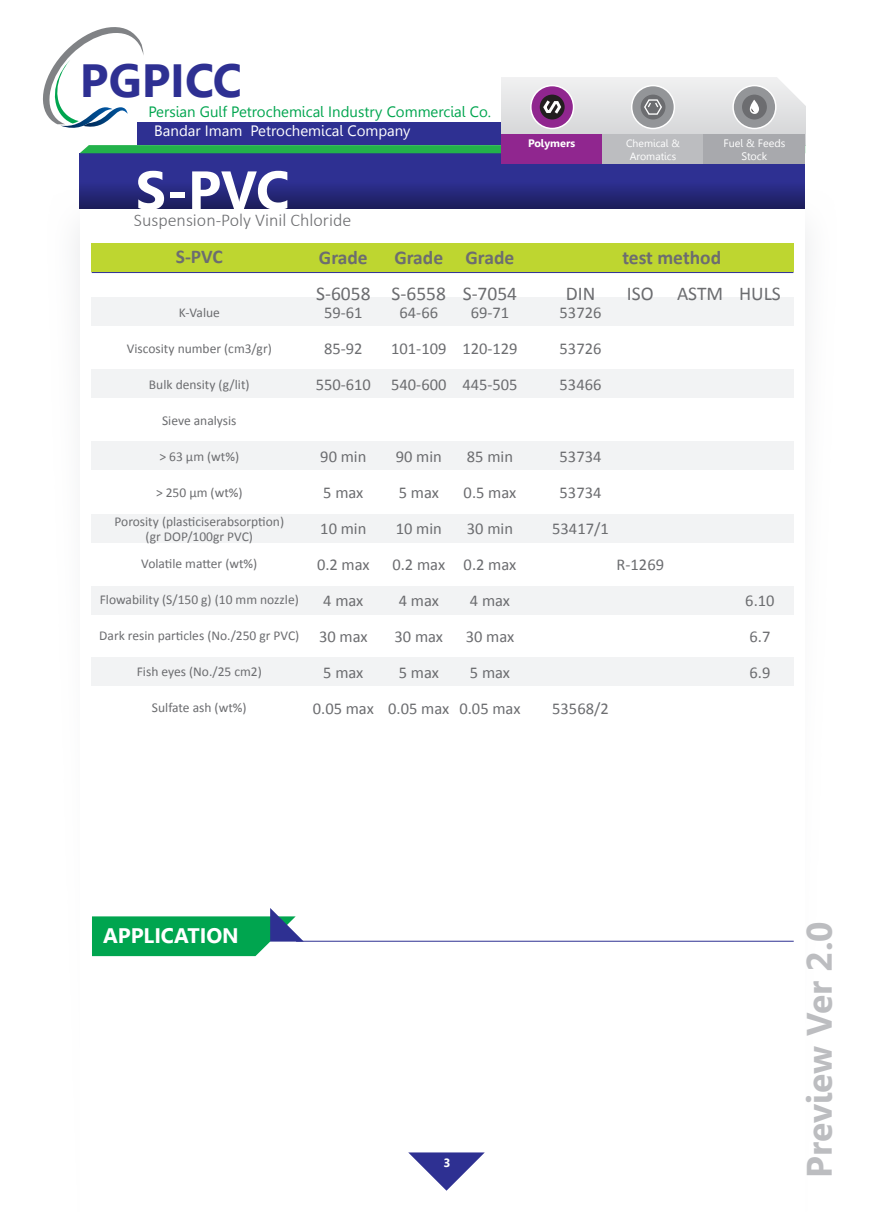
<style>
.page{position:relative;width:893px;height:1212px;background:#fff}
.page>*{position:absolute;margin:0;border:0;box-sizing:border-box;transform-origin:0 0}
.t1{font:700 54px "Gisha";color:#fff}
.t2{font:700 46.5px "Gisha";color:#2e3092}
.t3{font:700 35.25px "Gisha";color:#bcbdc0}
.t4{font:700 21px "Gisha";color:#fff}
.t5{font:19.5px "Calibri";color:#6c6d70}
.t6{font:700 19.5px "Calibri";color:#6c6d70}
.t7{font:300 18px "Calibri";color:#6c6d70}
.t8{font:16.5px "Calibri";color:#6c6d70}
.t9{font:15px "Gisha";color:#00a54f}
.t10{font:15px "Gisha";color:#fff}
.t11{font:13.5px "Calibri";color:#6c6d70}
.t12{font:700 12px "Gisha";color:#fff}
.t13{font:10.8px/13px "Gisha";color:#fff;text-align:center}
.t14{font:700 10.8px "Gisha";color:#fff}
.t15{font:10.5px/12.6px "Gisha";color:#fff;text-align:center}
</style>
<div class="page">
<svg style="left:80px;top:153px;width:725px;height:55px;background:#2a2c83"></svg>
<svg style="left:501px;top:77px;width:304px;height:57px;background:#e3e4e5"></svg>
<div style="left:138px;top:122px;width:363px;height:23px;background:#2e3092"></div>
<svg style="left:80px;top:145px;width:421px;height:8px;background:#28b34f"></svg>
<svg style="left:408px;top:1152px;width:77px;height:39px"></svg>
<svg style="left:774px;top:77px;width:32px;height:37px"></svg>
<svg style="left:43px;top:27px;width:101px;height:104px"></svg>
<div style="left:632px;top:86px;width:42px;height:42px;background:#939598;border-radius:50%"></div>
<div style="left:631px;top:85px;width:44px;height:44px;border:1px solid #fff;border-radius:50%"></div>
<div style="left:641px;top:95px;width:24px;height:24px;background:#6c6d70;border-radius:50%"></div>
<svg style="left:643px;top:98px;width:20px;height:17px"></svg>
<div style="left:733px;top:86px;width:43px;height:42px;background:#939598;border-radius:50%"></div>
<div style="left:732px;top:85px;width:44px;height:44px;border:1px solid #fff;border-radius:50%"></div>
<div style="left:742px;top:95px;width:25px;height:24px;background:#6c6d70;border-radius:50%"></div>
<svg style="left:750px;top:100px;width:9px;height:14px"></svg>
<div style="left:531px;top:86px;width:43px;height:42px;background:#90268f;border-radius:50%"></div>
<div style="left:530px;top:85px;width:44px;height:44px;border:1px solid #fff;border-radius:50%"></div>
<svg style="left:540px;top:95px;width:25px;height:24px"></svg>
<svg style="left:541px;top:97px;width:22px;height:20px"></svg>
<div style="left:501px;top:134px;width:101px;height:29px;background:#90268f"></div>
<div style="left:602px;top:134px;width:102px;height:29px;background:#bcbdc0"></div>
<div style="left:704px;top:134px;width:101px;height:29px;background:#a8a9ad"></div>
<div style="left:91px;top:244px;width:702px;height:28px;background:#bed630"></div>
<div style="left:92px;top:297px;width:702px;height:28px;background:#f2f3f4"></div>
<div style="left:92px;top:369px;width:702px;height:29px;background:#f2f3f4"></div>
<div style="left:92px;top:442px;width:702px;height:28px;background:#f2f3f4"></div>
<div style="left:92px;top:514px;width:702px;height:28px;background:#f2f3f4"></div>
<div style="left:92px;top:586px;width:702px;height:28px;background:#f2f3f4"></div>
<div style="left:92px;top:657px;width:702px;height:28px;background:#f2f3f4"></div>
<hr style="left:92px;top:272px;width:701px;height:1px;background:#2e3092">
<hr style="left:296px;top:941px;width:498px;height:1px;background:#2e3092">
<svg style="left:92px;top:908px;width:212px;height:48px"></svg>
<h2 class="t2" style="left:80px;top:54px;width:163px">PGPICC</h2>
<p class="t9" style="left:148px;top:103px;width:344px">Persian Gulf Petrochemical Industry Commercial Co.</p>
<p class="t10" style="left:154px;top:122px;width:258px">Bandar Imam Petrochemical Company</p>
<p class="t1" style="left:136px;top:159px;width:155px">S-PVC</p>
<p class="t7" style="left:134px;top:209px;width:219px">Suspension-Poly Vinil Chloride</p>
<p class="t6" style="left:176px;top:244px;width:48px">S-PVC</p>
<p class="t11" style="left:179px;top:304px;width:43px">K-Value</p>
<p class="t11" style="left:127px;top:340px;width:146px">Viscosity number (cm3/gr)</p>
<p class="t11" style="left:149px;top:376px;width:102px">Bulk density (g/lit)</p>
<p class="t11" style="left:162px;top:412px;width:76px">Sieve analysis</p>
<p class="t11" style="left:159px;top:448px;width:81px">&gt; 63 µm (wt%)</p>
<p class="t11" style="left:156px;top:484px;width:88px">&gt; 250 µm (wt%)</p>
<p class="t11" style="left:115px;top:513px;width:171px">Porosity (plasticiserabsorption)</p>
<p class="t11" style="left:146px;top:528px;width:109px">(gr DOP/100gr PVC)</p>
<p class="t11" style="left:141px;top:555px;width:118px">Volatile matter (wt%)</p>
<p class="t11" style="left:100px;top:591px;width:201px">Flowability (S/150 g) (10 mm nozzle)</p>
<p class="t11" style="left:99px;top:627px;width:202px">Dark resin particles (No./250 gr PVC)</p>
<p class="t11" style="left:137px;top:663px;width:127px">Fish eyes (No./25 cm2)</p>
<p class="t11" style="left:152px;top:699px;width:96px">Sulfate ash (wt%)</p>
<p class="t6" style="left:319px;top:245px;width:50px">Grade</p>
<p class="t5" style="left:316px;top:281px;width:56px">S-6058</p>
<p class="t8" style="left:324px;top:302px;width:40px">59-61</p>
<p class="t8" style="left:324px;top:338px;width:40px">85-92</p>
<p class="t8" style="left:316px;top:374px;width:57px">550-610</p>
<p class="t8" style="left:320px;top:446px;width:48px">90 min</p>
<p class="t8" style="left:323px;top:482px;width:42px">5 max</p>
<p class="t8" style="left:320px;top:518px;width:48px">10 min</p>
<p class="t8" style="left:317px;top:554px;width:54px">0.2 max</p>
<p class="t8" style="left:323px;top:590px;width:42px">4 max</p>
<p class="t8" style="left:319px;top:626px;width:50px">30 max</p>
<p class="t8" style="left:323px;top:662px;width:42px">5 max</p>
<p class="t8" style="left:313px;top:698px;width:63px">0.05 max</p>
<p class="t6" style="left:394px;top:245px;width:50px">Grade</p>
<p class="t5" style="left:392px;top:281px;width:56px">S-6558</p>
<p class="t8" style="left:400px;top:302px;width:40px">64-66</p>
<p class="t8" style="left:391px;top:338px;width:57px">101-109</p>
<p class="t8" style="left:391px;top:374px;width:57px">540-600</p>
<p class="t6" style="left:466px;top:245px;width:50px">Grade</p>
<p class="t5" style="left:463px;top:281px;width:56px">S-7054</p>
<p class="t8" style="left:471px;top:302px;width:40px">69-71</p>
<p class="t8" style="left:462px;top:338px;width:57px">120-129</p>
<p class="t8" style="left:462px;top:374px;width:57px">445-505</p>
<p class="t8" style="left:396px;top:446px;width:48px">90 min</p>
<p class="t8" style="left:399px;top:482px;width:42px">5 max</p>
<p class="t8" style="left:396px;top:518px;width:48px">10 min</p>
<p class="t8" style="left:392px;top:554px;width:54px">0.2 max</p>
<p class="t8" style="left:399px;top:590px;width:42px">4 max</p>
<p class="t8" style="left:395px;top:626px;width:50px">30 max</p>
<p class="t8" style="left:399px;top:662px;width:42px">5 max</p>
<p class="t8" style="left:388px;top:698px;width:63px">0.05 max</p>
<p class="t8" style="left:467px;top:446px;width:48px">85 min</p>
<p class="t8" style="left:464px;top:482px;width:54px">0.5 max</p>
<p class="t8" style="left:467px;top:518px;width:48px">30 min</p>
<p class="t8" style="left:464px;top:554px;width:54px">0.2 max</p>
<p class="t8" style="left:470px;top:590px;width:42px">4 max</p>
<p class="t8" style="left:466px;top:626px;width:50px">30 max</p>
<p class="t8" style="left:470px;top:662px;width:42px">5 max</p>
<p class="t8" style="left:459px;top:698px;width:63px">0.05 max</p>
<p class="t14" style="left:528px;top:137px;width:49px">Polymers</p>
<p class="t15" style="left:626px;top:137px;width:55px">Chemical &amp;<br>Aromatics</p>
<p class="t13" style="left:723px;top:137px;width:63px">Fuel &amp; Feeds<br>Stock</p>
<p class="t5" style="left:566px;top:281px;width:31px">DIN</p>
<p class="t8" style="left:560px;top:302px;width:43px">53726</p>
<p class="t8" style="left:560px;top:338px;width:43px">53726</p>
<p class="t8" style="left:560px;top:374px;width:43px">53466</p>
<p class="t6" style="left:622px;top:245px;width:100px">test method</p>
<p class="t5" style="left:627px;top:281px;width:28px">ISO</p>
<p class="t5" style="left:677px;top:281px;width:48px">ASTM</p>
<p class="t5" style="left:739px;top:281px;width:43px">HULS</p>
<p class="t8" style="left:560px;top:446px;width:43px">53734</p>
<p class="t8" style="left:560px;top:482px;width:43px">53734</p>
<p class="t8" style="left:552px;top:518px;width:58px">53417/1</p>
<p class="t8" style="left:617px;top:554px;width:49px">R-1269</p>
<p class="t8" style="left:552px;top:698px;width:58px">53568/2</p>
<p class="t8" style="left:745px;top:590px;width:31px">6.10</p>
<p class="t8" style="left:749px;top:626px;width:22px">6.7</p>
<p class="t8" style="left:749px;top:662px;width:22px">6.9</p>
<p class="t4" style="left:103px;top:923px;width:137px">APPLICATION</p>
<p class="t12" style="left:443px;top:1156px;width:8px">3</p>
<h3 class="t3" style="left:799px;top:1178px;width:258px;rotate:-90deg">Preview Ver 2.0</h3>
</div>
